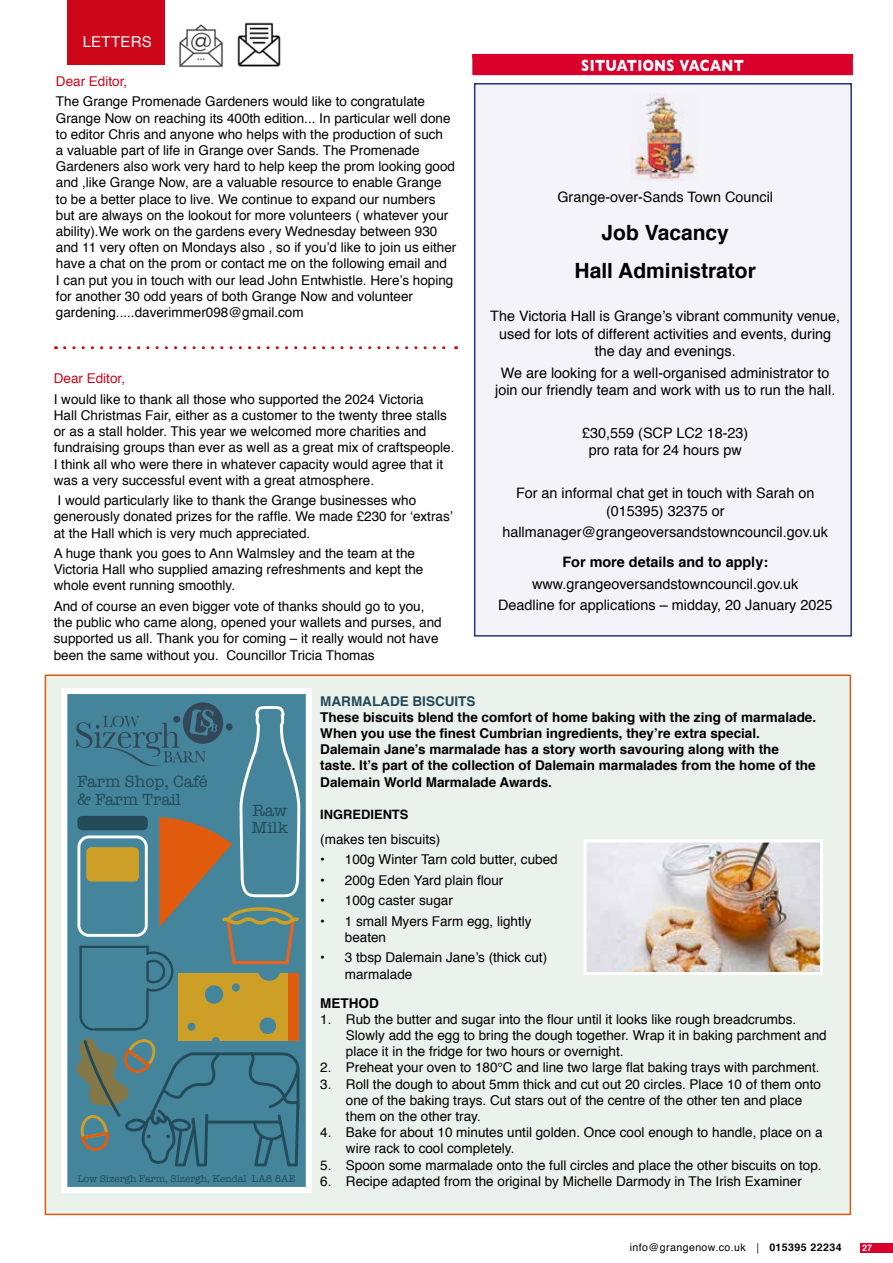
<style>
.page{position:relative;width:893px;height:1263px;background:#fff}
.page>*{position:absolute;margin:0;border:0;box-sizing:border-box;transform-origin:0 0}
.t1{font:700 21px/38px "Helvetica";color:#000;text-align:center}
.t2{font:16.65px/16.6px "American Typewriter";color:#244b5a}
.t3{font:700 16.5px "Gill Sans";letter-spacing:.03em;color:#fff;scale:.8 1}
.t4{font:15px "Helvetica";letter-spacing:.02em;color:#fff}
.t5{font:14.4px/17.2px "Helvetica";color:#000;text-align:center}
.t6{font:700 14.4px "Helvetica";color:#000}
.t7{font:13.5px/16.2px "Helvetica";color:#000}
.t8{font:700 13.5px/16.2px "Helvetica";color:#000}
.t9{font:13.5px "Helvetica";color:#ce061a}
.t10{font:700 13.5px "Helvetica";color:#244959}
.t11{font:700 12.9px "Helvetica";color:#000}
.t12{font:10.5px "Helvetica";letter-spacing:.04em;color:#000}
.t13{font:10.05px "American Typewriter";color:#244b5a}
.t14{font:700 9px "Helvetica";color:#fff}
.s1{font-family:"Minion Pro"}
.s2{font-weight:700}
</style>
<div class="page">
<div style="left:860px;top:1243px;width:33px;height:9px;background:#da002c"></div>
<div style="left:68px;top:0;width:97px;height:64px;background:#ce061a"></div>
<img style="left:179px;top:24px;width:44px;height:44px">
<img style="left:237px;top:23px;width:44px;height:43px">
<div style="left:45px;top:674px;width:805px;height:541px;background:#ebf1eb"></div>
<img style="left:588px;top:843px;width:231px;height:128px">
<div style="left:584px;top:839px;width:239px;height:136px;border:3px solid #fff"></div>
<div style="left:67px;top:692px;width:242px;height:498px;background:#45859b"></div>
<svg style="left:76px;top:702px;width:225px;height:465px"></svg>
<div style="left:61px;top:688px;width:251px;height:505px;border:6px solid #fff"></div>
<div style="left:475px;top:84px;width:376px;height:552px;background:#f4f3f9"></div>
<div style="left:474px;top:83px;width:378px;height:554px;border:2px solid #243282"></div>
<img style="left:632px;top:94px;width:66px;height:86px">
<div style="left:472px;top:54px;width:381px;height:21px;background:#d9002c"></div>
<svg style="left:65px;top:346px;width:392px;height:3px"></svg>
<p class="t4" style="left:83px;top:30px;width:71px">LETTERS</p>
<p class="t9" style="left:56px;top:71px;width:73px">Dear Editor,</p>
<p class="t7" style="left:56px;top:94px;width:402px">The Grange Promenade Gardeners would like to congratulate Grange Now on reaching its 400th edition... In particular well done to editor Chris and anyone who helps with the production of such<br>a valuable part of life in Grange over Sands. The Promenade Gardeners also work very hard to help keep the prom looking good and ,like Grange Now, are a valuable resource to enable Grange<br>to be a better place to live. We continue to expand our numbers but are always on the lookout for more volunteers ( whatever your ability).We work on the gardens every Wednesday between 930 and 11 very often on Mondays also , so if you’d like to join us either have a chat on the prom or contact me on the following email and<br>I can put you in touch with our lead John Entwhistle. Here’s hoping for another 30 odd years of both Grange Now and volunteer gardening.....daverimmer098@gmail.com</p>
<p class="t9" style="left:54px;top:368px;width:73px">Dear Editor,</p>
<p class="t7" style="left:54px;top:391px;width:402px">I would like to thank all those who supported the 2024 Victoria<br>Hall Christmas Fair, either as a customer to the twenty three stalls or as a stall holder. This year we welcomed more charities and fundraising groups than ever as well as a great mix of craftspeople.<br>I think all who were there in whatever capacity would agree that it was a very successful event with a great atmosphere.</p>
<p class="t7" style="left:54px;top:493px;width:400px">I would particularly like to thank the Grange businesses who generously donated prizes for the raffle. We made £230 for ‘extras’ at the Hall which is very much appreciated.</p>
<p class="t7" style="left:54px;top:546px;width:371px">A huge thank you goes to Ann Walmsley and the team at the<br>Victoria Hall who supplied amazing refreshments and kept the whole event running smoothly.</p>
<p class="t7" style="left:54px;top:598px;width:389px">And of course an even bigger vote of thanks should go to you, the public who came along, opened your wallets and purses, and supported us all. Thank you for coming – it really would not have been the same without you. Councillor Tricia Thomas</p>
<p class="t3" style="left:581px;top:52px;width:205px">SITUATIONS VACANT</p>
<p class="t5" style="left:557px;top:189px;width:217px">Grange-over-Sands Town Council</p>
<h1 class="t1" style="left:575px;top:214px;width:183px">Job Vacancy<br>Hall Administrator</h1>
<p class="t5" style="left:490px;top:308px;width:352px">The Victoria Hall is Grange’s vibrant community venue, used for lots of different activities and events, during the day and evenings.</p>
<p class="t5" style="left:495px;top:364px;width:342px">We are looking for a well-organised administrator to join our friendly team and work with us to run the hall.</p>
<p class="t5" style="left:582px;top:425px;width:168px">£30,559 (SCP LC2 18-23) pro rata for 24 hours pw</p>
<p class="t5" style="left:516px;top:485px;width:300px">For an informal chat get in touch with Sarah on (015395) 32375 or</p>
<p class="t5" style="left:502px;top:524px;width:327px">hallmanager@grangeoversandstowncouncil.gov.uk</p>
<p class="t6" style="left:562px;top:550px;width:207px">For more details and to apply:</p>
<p class="t5" style="left:498px;top:573px;width:336px;line-height:21.6px">www.grangeoversandstowncouncil.gov.uk<br>Deadline for applications – midday, 20 January 2025</p>
<p class="t2" style="left:77px;top:772px;width:132px;line-height:17.9px">Farm Shop, Café &amp; Farm Trail</p>
<p class="t2" style="left:252px;top:802px;width:38px">Raw<br>Milk</p>
<p class="t13" style="left:77px;top:1171px;width:220px">Low Sizergh Farm, Sizergh, Kendal LA8 8AE</p>
<p class="t10" style="left:320px;top:690px;width:157px">MARMALADE BISCUITS</p>
<p class="t8" style="left:320px;top:709px;width:497px">These biscuits blend the comfort of home baking with the zing of marmalade.<br>When you use the finest Cumbrian ingredients, they’re extra special.<br>Dalemain Jane’s marmalade has a story worth savouring along with the taste. It’s part of the collection of Dalemain marmalades from the home of the Dalemain World Marmalade Awards.</p>
<p class="t11" style="left:320px;top:804px;width:90px">INGREDIENTS</p>
<p class="t7" style="left:320px;top:831px;width:122px">(makes ten biscuits)</p>
<p class="t7" style="left:320px;top:852px;width:239px">• 100g Winter Tarn cold butter, cubed</p>
<p class="t7" style="left:320px;top:872px;width:185px">• 200g Eden Yard plain flour</p>
<p class="t7" style="left:320px;top:893px;width:134px">• 100g caster sugar</p>
<p class="t7" style="left:345px;top:913px;width:188px;text-indent:-25px">• 1 small Myers Farm egg, lightly beaten</p>
<p class="t7" style="left:345px;top:950px;width:204px;text-indent:-25px">• 3 tbsp Dalemain Jane’s (thick cut) marmalade</p>
<p class="t8" style="left:320px;top:995px;width:60px">METHOD</p>
<p class="t7" style="left:346px;top:1011px;width:482px;text-indent:-26px">1. Rub the butter and sugar into the flour until it looks like rough breadcrumbs.<br>Slowly add the egg to bring the dough together. Wrap it in baking parchment and place it in the fridge for two hours or overnight.</p>
<p class="t7" style="left:320px;top:1060px;width:501px">2. Preheat your oven to 180°C and line two large flat baking trays with parchment.</p>
<p class="t7" style="left:346px;top:1076px;width:476px;text-indent:-26px">3. Roll the dough to about 5mm thick and cut out 20 circles. Place 10 of them onto one of the baking trays. Cut stars out of the centre of the other ten and place them on the other tray.</p>
<p class="t7" style="left:346px;top:1125px;width:478px;text-indent:-26px">4. Bake for about 10 minutes until golden. Once cool enough to handle, place on a wire rack to cool completely.</p>
<p class="t7" style="left:320px;top:1157px;width:503px">5. Spoon some marmalade onto the full circles and place the other biscuits on top.</p>
<p class="t7" style="left:320px;top:1173px;width:483px">6. Recipe adapted from the original by Michelle Darmody in The Irish Examiner</p>
<p class="t12" style="left:630px;top:1239px;width:214px">info@grangenow.co.uk <span class="s1">|</span> <span class="s2">015395 22234</span></p>
<p class="t14" style="left:862px;top:1241px;width:12px">27</p>
</div>
